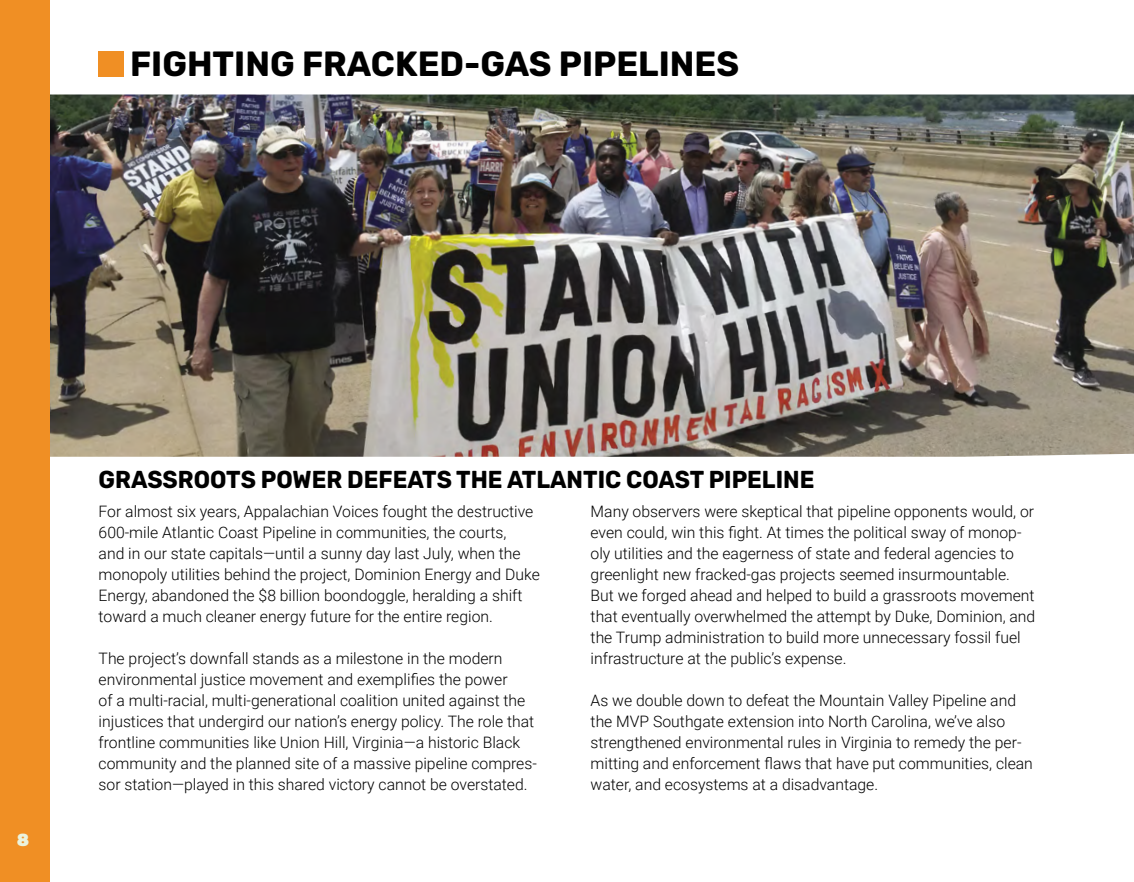
<style>
.page{position:relative;width:1134px;height:882px;background:#fff}
.page>*{position:absolute;margin:0;border:0;box-sizing:border-box;transform-origin:0 0}
.t1{font:300 35px "Rubik";color:#000}
.t2{font:300 24.5px "Rubik";color:#000;scale:.94 1}
.t3{font:300 17.5px "Rubik";color:#ebf3dd}
.t4{font:300 15.75px/21px "Roboto";color:#000}
</style>
<div class="page">
<img style="left:49px;top:94px;width:1085px;height:363px">
<div style="left:0;top:0;width:49px;height:882px;background:#f08f24"></div>
<div style="left:99px;top:51px;width:25px;height:26px;background:#f08f24"></div>
<h1 class="t1" style="left:130px;top:44px;width:611px">FIGHTING FRACKED-GAS PIPELINES</h1>
<p class="t3" style="left:17px;top:830px;width:14px">8</p>
<h2 class="t2" style="left:99px;top:466px;width:763px">GRASSROOTS POWER DEFEATS THE ATLANTIC COAST PIPELINE</h2>
<p class="t4" style="left:99px;top:501px;width:443px">For almost six years, Appalachian Voices fought the destructive 600-mile Atlantic Coast Pipeline in communities, the courts,<br>and in our state capitals—until a sunny day last July, when the monopoly utilities behind the project, Dominion Energy and Duke Energy, abandoned the $8 billion boondoggle, heralding a shift toward a much cleaner energy future for the entire region.</p>
<p class="t4" style="left:99px;top:648px;width:440px">The project’s downfall stands as a milestone in the modern environmental justice movement and exemplifies the power<br>of a multi-racial, multi-generational coalition united against the injustices that undergird our nation’s energy policy. The role that frontline communities like Union Hill, Virginia—a historic Black community and the planned site of a massive pipeline compres&shy;sor station—played in this shared victory cannot be overstated.</p>
<p class="t4" style="left:591px;top:501px;width:446px">Many observers were skeptical that pipeline opponents would, or even could, win this fight. At times the political sway of monop&shy;oly utilities and the eagerness of state and federal agencies to greenlight new fracked-gas projects seemed insurmountable.<br>But we forged ahead and helped to build a grassroots movement that eventually overwhelmed the attempt by Duke, Dominion, and the Trump administration to build more unnecessary fossil fuel infrastructure at the public’s expense.</p>
<p class="t4" style="left:591px;top:690px;width:444px">As we double down to defeat the Mountain Valley Pipeline and the MVP Southgate extension into North Carolina, we’ve also strengthened environmental rules in Virginia to remedy the per&shy;mitting and enforcement flaws that have put communities, clean water, and ecosystems at a disadvantage.</p>
</div>
